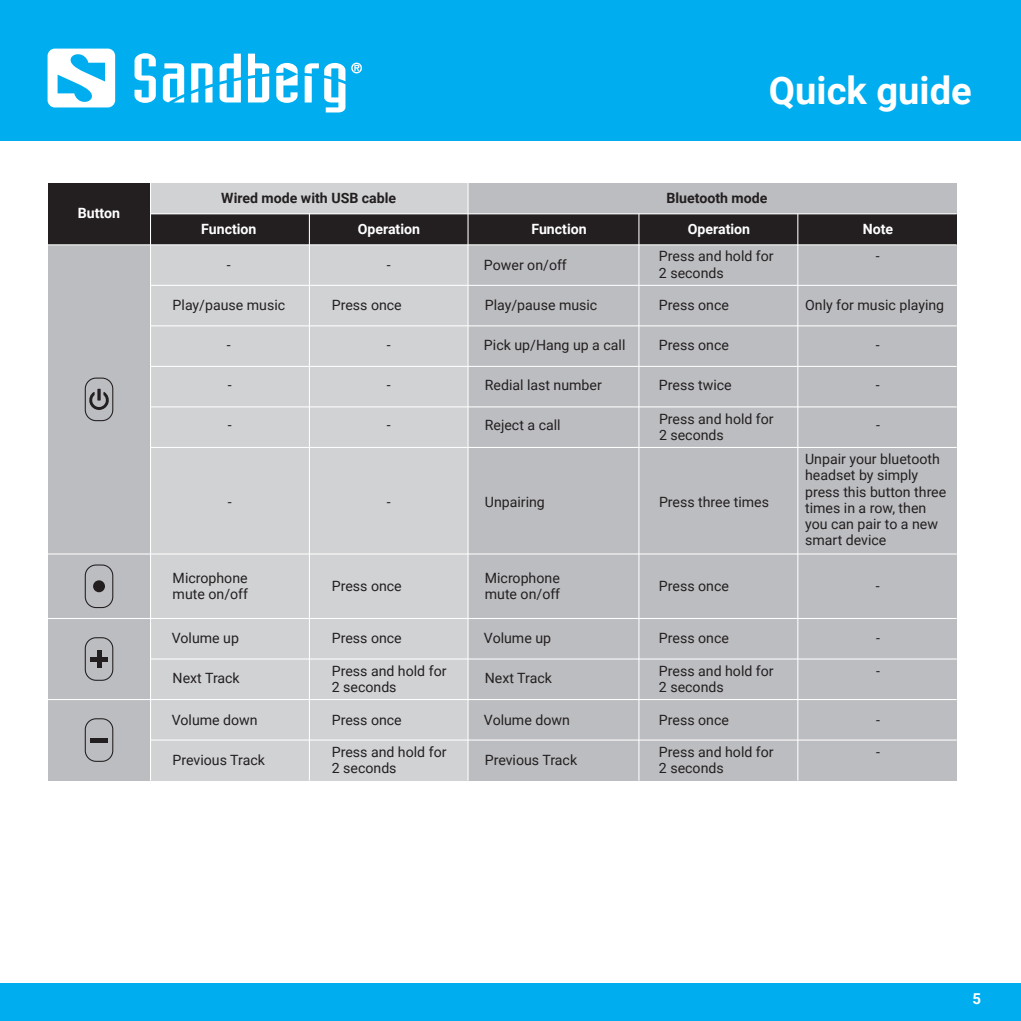
<style>
.page{position:relative;width:1021px;height:1021px;background:#fff}
.page>*{position:absolute;margin:0;border:0;box-sizing:border-box;transform-origin:0 0}
.t1{font:700 38.1px "Roboto";color:#fff}
.t2{font:700 15px "Roboto";color:#fff}
.t3{font:14.1px/16.2px "Roboto";color:#231f20}
.t4{font:700 14.1px "Roboto";color:#fff}
.t5{font:700 14.1px "Roboto";color:#231f20}
</style>
<div class="page">
<div style="left:0;top:0;width:1020px;height:140px;background:#00aeef"></div>
<svg style="left:134px;top:53px;width:22px;height:50px"></svg>
<svg style="left:163px;top:63px;width:21px;height:39px"></svg>
<svg style="left:191px;top:63px;width:21px;height:39px"></svg>
<svg style="left:219px;top:54px;width:22px;height:48px"></svg>
<svg style="left:248px;top:54px;width:21px;height:48px"></svg>
<svg style="left:305px;top:63px;width:40px;height:49px"></svg>
<svg style="left:276px;top:63px;width:21px;height:40px"></svg>
<svg style="left:48px;top:49px;width:67px;height:58px"></svg>
<svg style="left:351px;top:63px;width:11px;height:10px"></svg>
<div style="left:0;top:982px;width:1020px;height:38px;background:#00aeef"></div>
<div style="left:150px;top:214px;width:806px;height:31px;background:#231f20"></div>
<div style="left:48px;top:183px;width:102px;height:62px;background:#231f20"></div>
<div style="left:468px;top:245px;width:488px;height:535px;background:#bcbdc0"></div>
<div style="left:48px;top:245px;width:102px;height:535px;background:#bcbdc0"></div>
<div style="left:150px;top:245px;width:318px;height:535px;background:#d1d2d4"></div>
<div style="left:150px;top:183px;width:318px;height:31px;background:#d1d2d4"></div>
<div style="left:468px;top:183px;width:488px;height:31px;background:#bcbdc0"></div>
<hr style="left:150px;top:183px;width:1px;height:597px;background:#fff">
<hr style="left:309px;top:214px;width:1px;height:566px;background:#fff">
<hr style="left:48px;top:244px;width:908px;height:1px;background:#fff">
<hr style="left:150px;top:325px;width:806px;height:1px;background:#fff">
<hr style="left:150px;top:285px;width:806px;height:1px;background:#fff">
<hr style="left:150px;top:366px;width:806px;height:1px;background:#fff">
<hr style="left:150px;top:406px;width:806px;height:1px;background:#fff">
<hr style="left:150px;top:658px;width:806px;height:1px;background:#fff">
<hr style="left:150px;top:739px;width:806px;height:1px;background:#fff">
<hr style="left:48px;top:618px;width:908px;height:1px;background:#fff">
<hr style="left:48px;top:699px;width:908px;height:1px;background:#fff">
<svg style="left:89px;top:389px;width:20px;height:21px"></svg>
<div style="left:85px;top:377px;width:28px;height:44px;border:1px solid #231f20;border-radius:11px"></div>
<div style="left:85px;top:637px;width:28px;height:43px;border:1px solid #231f20;border-radius:11px"></div>
<hr style="left:97px;top:650px;width:4px;height:18px;background:#231f20">
<div style="left:90px;top:656px;width:18px;height:5px;background:#231f20"></div>
<div style="left:85px;top:718px;width:28px;height:43px;border:1px solid #231f20;border-radius:11px"></div>
<div style="left:90px;top:737px;width:18px;height:5px;background:#231f20"></div>
<div style="left:85px;top:564px;width:28px;height:44px;border:1px solid #231f20;border-radius:11px"></div>
<div style="left:93px;top:580px;width:12px;height:12px;background:#231f20;border-radius:50%"></div>
<hr style="left:638px;top:214px;width:1px;height:566px;background:#fff">
<hr style="left:150px;top:213px;width:806px;height:1px;background:#fff">
<hr style="left:467px;top:183px;width:1px;height:597px;background:#fff">
<hr style="left:797px;top:214px;width:1px;height:566px;background:#fff">
<hr style="left:150px;top:447px;width:806px;height:1px;background:#fff">
<hr style="left:48px;top:553px;width:908px;height:1px;background:#fff">
<p class="t4" style="left:78px;top:203px;width:44px">Button</p>
<h1 class="t1" style="left:769px;top:64px;width:204px">Quick guide</h1>
<p class="t5" style="left:221px;top:188px;width:176px">Wired mode with USB cable</p>
<p class="t5" style="left:666px;top:188px;width:102px">Bluetooth mode</p>
<p class="t4" style="left:201px;top:219px;width:57px">Function</p>
<p class="t4" style="left:357px;top:219px;width:64px">Operation</p>
<p class="t4" style="left:531px;top:219px;width:57px">Function</p>
<p class="t4" style="left:687px;top:219px;width:64px">Operation</p>
<p class="t3" style="left:227px;top:256px;width:5px">-</p>
<p class="t3" style="left:387px;top:256px;width:5px">-</p>
<p class="t3" style="left:173px;top:297px;width:114px">Play/pause music</p>
<p class="t3" style="left:332px;top:297px;width:71px">Press once</p>
<p class="t3" style="left:227px;top:336px;width:5px">-</p>
<p class="t3" style="left:387px;top:336px;width:5px">-</p>
<p class="t3" style="left:228px;top:376px;width:5px">-</p>
<p class="t3" style="left:387px;top:376px;width:5px">-</p>
<p class="t3" style="left:484px;top:256px;width:84px">Power on/off</p>
<p class="t3" style="left:659px;top:248px;width:116px">Press and hold for<br>2 seconds</p>
<p class="t3" style="left:485px;top:297px;width:114px">Play/pause music</p>
<p class="t3" style="left:659px;top:297px;width:71px">Press once</p>
<p class="t3" style="left:484px;top:336px;width:143px">Pick up/Hang up a call</p>
<p class="t3" style="left:659px;top:336px;width:71px">Press once</p>
<p class="t3" style="left:485px;top:376px;width:119px">Redial last number</p>
<p class="t3" style="left:659px;top:376px;width:74px">Press twice</p>
<p class="t4" style="left:862px;top:219px;width:32px">Note</p>
<p class="t3" style="left:876px;top:248px;width:5px">-</p>
<p class="t3" style="left:805px;top:297px;width:141px">Only for music playing</p>
<p class="t3" style="left:876px;top:336px;width:5px">-</p>
<p class="t3" style="left:876px;top:376px;width:5px">-</p>
<p class="t3" style="left:659px;top:410px;width:116px">Press and hold for<br>2 seconds</p>
<p class="t3" style="left:228px;top:417px;width:5px">-</p>
<p class="t3" style="left:387px;top:417px;width:5px">-</p>
<p class="t3" style="left:485px;top:417px;width:77px">Reject a call</p>
<p class="t3" style="left:876px;top:417px;width:5px">-</p>
<p class="t3" style="left:228px;top:493px;width:5px">-</p>
<p class="t3" style="left:387px;top:493px;width:5px">-</p>
<p class="t3" style="left:485px;top:493px;width:61px">Unpairing</p>
<p class="t3" style="left:659px;top:493px;width:111px">Press three times</p>
<p class="t3" style="left:173px;top:569px;width:77px">Microphone mute on/off</p>
<p class="t3" style="left:332px;top:577px;width:71px">Press once</p>
<p class="t3" style="left:172px;top:629px;width:69px">Volume up</p>
<p class="t3" style="left:332px;top:629px;width:71px">Press once</p>
<p class="t3" style="left:173px;top:669px;width:69px">Next Track</p>
<p class="t3" style="left:332px;top:662px;width:116px">Press and hold for<br>2 seconds</p>
<p class="t3" style="left:172px;top:711px;width:87px">Volume down</p>
<p class="t3" style="left:332px;top:711px;width:71px">Press once</p>
<p class="t3" style="left:173px;top:751px;width:94px">Previous Track</p>
<p class="t3" style="left:332px;top:743px;width:116px">Press and hold for<br>2 seconds</p>
<p class="t3" style="left:485px;top:569px;width:77px">Microphone mute on/off</p>
<p class="t3" style="left:484px;top:629px;width:69px">Volume up</p>
<p class="t3" style="left:659px;top:629px;width:71px">Press once</p>
<p class="t3" style="left:485px;top:669px;width:69px">Next Track</p>
<p class="t3" style="left:659px;top:662px;width:116px">Press and hold for<br>2 seconds</p>
<p class="t3" style="left:484px;top:711px;width:87px">Volume down</p>
<p class="t3" style="left:659px;top:711px;width:71px">Press once</p>
<p class="t3" style="left:485px;top:751px;width:94px">Previous Track</p>
<p class="t3" style="left:659px;top:743px;width:116px">Press and hold for<br>2 seconds</p>
<p class="t3" style="left:659px;top:577px;width:71px">Press once</p>
<p class="t3" style="left:805px;top:450px;width:143px">Unpair your bluetooth headset by simply press this button three times in a row, then you can pair to a new smart device</p>
<p class="t3" style="left:876px;top:577px;width:5px">-</p>
<p class="t3" style="left:876px;top:629px;width:5px">-</p>
<p class="t3" style="left:876px;top:662px;width:5px">-</p>
<p class="t3" style="left:876px;top:711px;width:5px">-</p>
<p class="t3" style="left:876px;top:743px;width:5px">-</p>
<p class="t2" style="left:972px;top:988px;width:10px">5</p>
</div>
